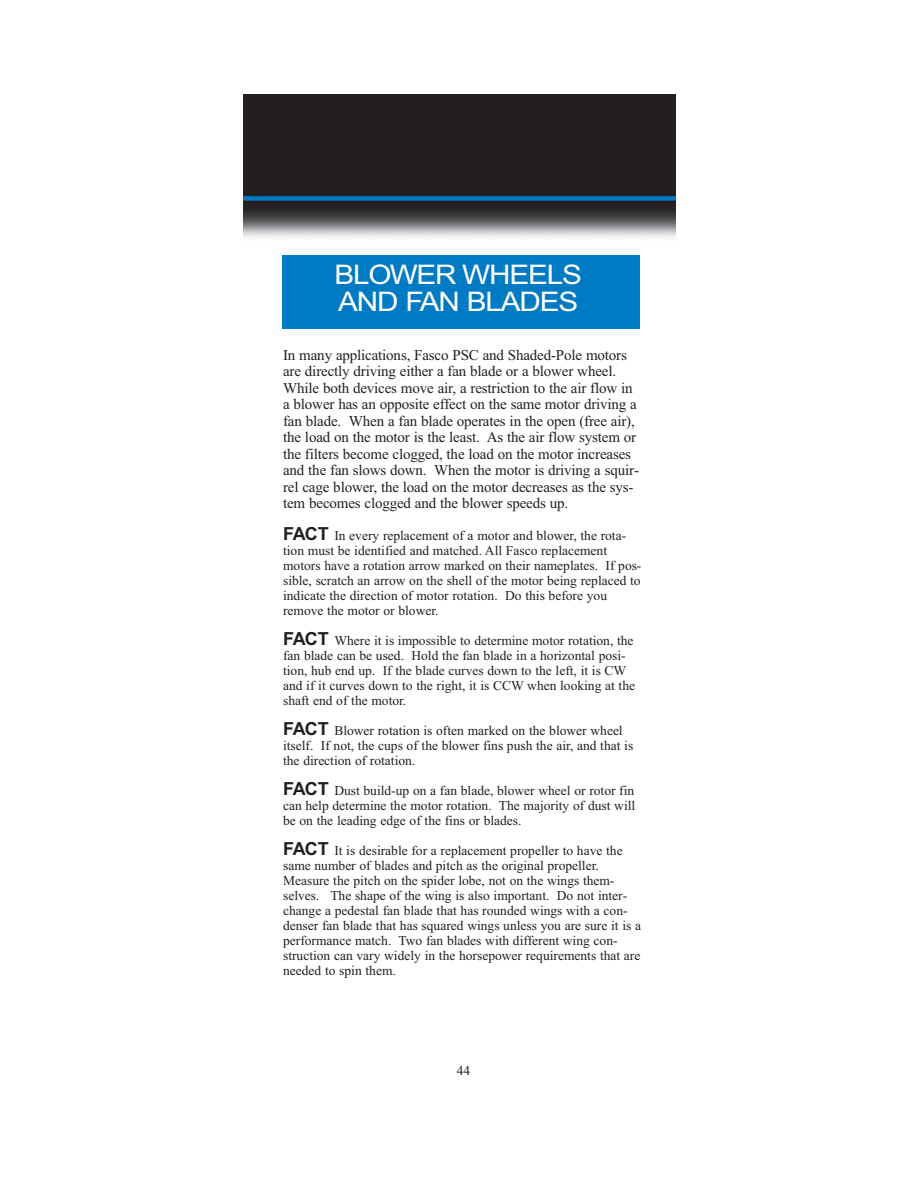
<style>
.page{position:relative;width:918px;height:1188px;background:#fff}
.page>*{position:absolute;margin:0;border:0;box-sizing:border-box;transform-origin:0 0}
.t1{font:27px/27px "Arial";letter-spacing:-.04em;color:#fff;scale:1.1 1}
.t2{font:15px/16.5px "Times New Roman";letter-spacing:-.01em;color:#231f20}
.t3{font:13.5px/15px "Times New Roman";color:#231f20}
.s1{font-family:"Arial";font-weight:700;font-size:18px}
</style>
<div class="page">
<div style="left:282px;top:255px;width:358px;height:74px;background:#007ac2"></div>
<img style="left:243px;top:94px;width:432px;height:144px">
<div style="left:243px;top:196px;width:432px;height:5px;background:#007ac2"></div>
<h1 class="t1" style="left:335px;top:264px;width:226px">BLOWER WHEELS<br>AND FAN BLADES</h1>
<p class="t2" style="left:283px;top:348px;width:357px">In many applications, Fasco PSC and Shaded-Pole motors are directly driving either a fan blade or a blower wheel.<br>While both devices move air, a restriction to the air flow in a blower has an opposite effect on the same motor driving a fan blade. When a fan blade operates in the open (free air), the load on the motor is the least. As the air flow system or the filters become clogged, the load on the motor increases and the fan slows down. When the motor is driving a squir&shy;rel cage blower, the load on the motor decreases as the sys&shy;tem becomes clogged and the blower speeds up.</p>
<p class="t3" style="left:283px;top:529px;width:360px"><span class="s1">FACT</span> In every replacement of a motor and blower, the rota&shy;tion must be identified and matched. All Fasco replacement motors have a rotation arrow marked on their nameplates. If pos&shy;sible, scratch an arrow on the shell of the motor being replaced to indicate the direction of motor rotation. Do this before you remove the motor or blower.</p>
<p class="t3" style="left:283px;top:634px;width:354px"><span class="s1">FACT</span> Where it is impossible to determine motor rotation, the fan blade can be used. Hold the fan blade in a horizontal posi&shy;tion, hub end up. If the blade curves down to the left, it is CW and if it curves down to the right, it is CCW when looking at the shaft end of the motor.</p>
<p class="t3" style="left:283px;top:724px;width:352px"><span class="s1">FACT</span> Blower rotation is often marked on the blower wheel itself. If not, the cups of the blower fins push the air, and that is the direction of rotation.</p>
<p class="t3" style="left:283px;top:784px;width:354px;text-align:justify"><span class="s1">FACT</span> Dust build-up on a fan blade, blower wheel or rotor fin can help determine the motor rotation. The majority of dust will be on the leading edge of the fins or blades.</p>
<p class="t3" style="left:283px;top:844px;width:359px"><span class="s1">FACT</span> It is desirable for a replacement propeller to have the same number of blades and pitch as the original propeller.<br>Measure the pitch on the spider lobe, not on the wings them&shy;selves. The shape of the wing is also important. Do not inter&shy;change a pedestal fan blade that has rounded wings with a con&shy;denser fan blade that has squared wings unless you are sure it is a performance match. Two fan blades with different wing con&shy;struction can vary widely in the horsepower requirements that are needed to spin them.</p>
<p class="t3" style="left:457px;top:1064px;width:15px">44</p>
</div>
